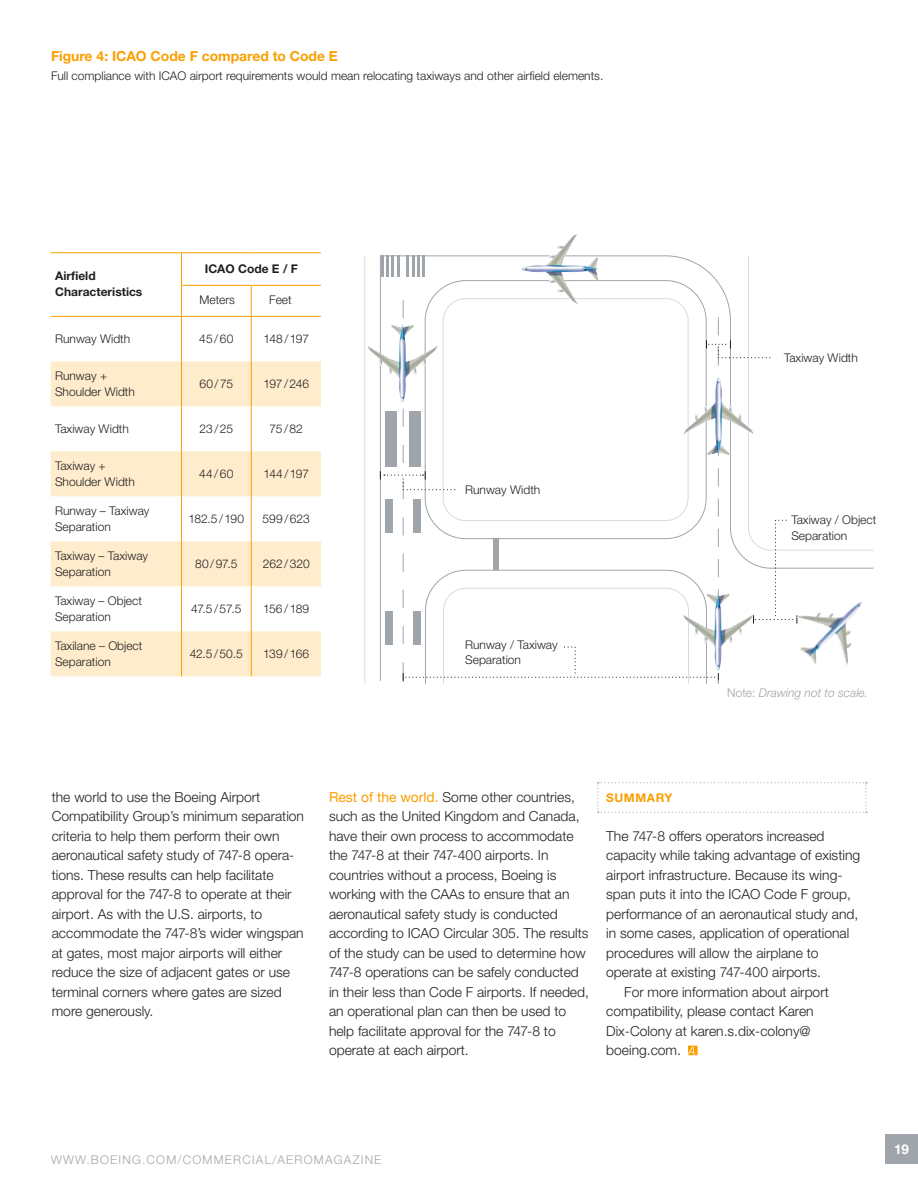
<style>
.page{position:relative;width:918px;height:1188px;background:#fff}
.page>*{position:absolute;margin:0;border:0;box-sizing:border-box;transform-origin:0 0}
.t1{font:300 13.8px/19.5px "Helvetica Neue LT Std";color:#231f20}
.t2{font:700 13.8px "Helvetica Neue LT Std";color:#fb9f00}
.t3{font:700 13.5px "Helvetica Neue LT Std";color:#fff}
.t4{font:300 12px/16.5px "Helvetica Neue LT Std";color:#231f20}
.t5{font:300 12px "Helvetica Neue LT Std";letter-spacing:.1em;color:#9fa5aa}
.t6{font:700 12px/16.5px "Helvetica Neue LT Std";color:#231f20}
.t7{font:italic 300 12px "Helvetica Neue LT Std";color:#9fa5aa}
.t8{font:700 12px "Helvetica Neue LT Std";letter-spacing:.05em;color:#fb9f00}
.s1{font-style:normal}
.s2{font-weight:400;color:#fb9f00}
</style>
<div class="page">
<div style="left:885px;top:1134px;width:33px;height:30px;background:#9fa5aa"></div>
<svg style="left:597px;top:782px;width:270px;height:31px"></svg>
<svg style="left:688px;top:1046px;width:10px;height:9px"></svg>
<svg style="left:51px;top:361px;width:270px;height:315px;fill:#feeccc"></svg>
<hr style="left:51px;top:252px;width:131px;height:1px;background:#fb9f00">
<hr style="left:182px;top:252px;width:69px;height:1px;background:#fb9f00">
<hr style="left:251px;top:252px;width:70px;height:1px;background:#fb9f00">
<hr style="left:181px;top:285px;width:70px;height:1px;background:#fb9f00">
<hr style="left:251px;top:285px;width:70px;height:1px;background:#fb9f00">
<hr style="left:51px;top:316px;width:131px;height:1px;background:#fb9f00">
<hr style="left:182px;top:316px;width:69px;height:1px;background:#fb9f00">
<hr style="left:251px;top:316px;width:70px;height:1px;background:#fb9f00">
<hr style="left:251px;top:286px;width:1px;height:30px;background:#fb9f00">
<hr style="left:251px;top:317px;width:1px;height:44px;background:#fb9f00">
<hr style="left:251px;top:361px;width:1px;height:45px;background:#fb9f00">
<hr style="left:251px;top:406px;width:1px;height:45px;background:#fb9f00">
<hr style="left:251px;top:451px;width:1px;height:45px;background:#fb9f00">
<hr style="left:251px;top:496px;width:1px;height:45px;background:#fb9f00">
<hr style="left:251px;top:541px;width:1px;height:45px;background:#fb9f00">
<hr style="left:251px;top:586px;width:1px;height:45px;background:#fb9f00">
<hr style="left:251px;top:631px;width:1px;height:45px;background:#fb9f00">
<hr style="left:181px;top:253px;width:1px;height:32px;background:#fb9f00">
<hr style="left:181px;top:286px;width:1px;height:30px;background:#fb9f00">
<hr style="left:181px;top:317px;width:1px;height:44px;background:#fb9f00">
<hr style="left:181px;top:361px;width:1px;height:45px;background:#fb9f00">
<hr style="left:181px;top:406px;width:1px;height:45px;background:#fb9f00">
<hr style="left:181px;top:451px;width:1px;height:45px;background:#fb9f00">
<hr style="left:181px;top:496px;width:1px;height:45px;background:#fb9f00">
<hr style="left:181px;top:541px;width:1px;height:45px;background:#fb9f00">
<hr style="left:181px;top:586px;width:1px;height:45px;background:#fb9f00">
<hr style="left:181px;top:631px;width:1px;height:45px;background:#fb9f00">
<hr style="left:364px;top:256px;width:1px;height:428px;background:#d9dbdd">
<svg style="left:380px;top:255px;width:494px;height:429px"></svg>
<img style="left:804px;top:602px;width:57px;height:15px">
<img style="left:548px;top:235px;width:27px;height:29px">
<img style="left:694px;top:593px;width:24px;height:38px">
<img style="left:688px;top:378px;width:30px;height:49px">
<img style="left:378px;top:324px;width:24px;height:38px">
<p class="t2" style="left:51px;top:47px;width:287px">Figure 4: ICAO Code F compared to Code E</p>
<p class="t4" style="left:51px;top:67px;width:116px">Full compliance with ICAO</p>
<p class="t4" style="left:190px;top:67px;width:415px">airport requirements would mean relocating taxiways and other airfield elements.</p>
<p class="t6" style="left:55px;top:267px;width:89px">Airfield<br>Characteristics</p>
<p class="t6" style="left:205px;top:261px;width:95px">ICAO Code E / F</p>
<p class="t4" style="left:199px;top:292px;width:37px">Meters</p>
<p class="t4" style="left:269px;top:292px;width:24px">Feet</p>
<p class="t4" style="left:55px;top:331px;width:77px">Runway Width</p>
<p class="t4" style="left:199px;top:331px;width:36px">45/60</p>
<p class="t4" style="left:264px;top:331px;width:47px">148/197</p>
<p class="t4" style="left:55px;top:367px;width:81px">Runway +<br>Shoulder Width</p>
<p class="t4" style="left:200px;top:375px;width:35px">60/75</p>
<p class="t4" style="left:263px;top:375px;width:47px">197/246</p>
<p class="t4" style="left:55px;top:420px;width:75px">Taxiway Width</p>
<p class="t4" style="left:200px;top:420px;width:35px">23/25</p>
<p class="t4" style="left:270px;top:420px;width:35px">75/82</p>
<p class="t4" style="left:55px;top:457px;width:81px">Taxiway +<br>Shoulder Width</p>
<p class="t4" style="left:199px;top:465px;width:36px">44/60</p>
<p class="t4" style="left:263px;top:465px;width:47px">144/197</p>
<p class="t4" style="left:55px;top:502px;width:96px">Runway – Taxiway<br>Separation</p>
<p class="t4" style="left:188px;top:510px;width:57px">182.5/190</p>
<p class="t4" style="left:263px;top:510px;width:49px">599/623</p>
<p class="t4" style="left:55px;top:547px;width:95px">Taxiway – Taxiway<br>Separation</p>
<p class="t4" style="left:195px;top:555px;width:44px">80/97.5</p>
<p class="t4" style="left:263px;top:555px;width:48px">262/320</p>
<p class="t4" style="left:55px;top:592px;width:88px">Taxiway – Object<br>Separation</p>
<p class="t4" style="left:191px;top:600px;width:52px">47.5/57.5</p>
<p class="t4" style="left:263px;top:600px;width:47px">156/189</p>
<p class="t4" style="left:55px;top:637px;width:89px">Taxilane – Object<br>Separation</p>
<p class="t4" style="left:190px;top:645px;width:55px">42.5/50.5</p>
<p class="t4" style="left:263px;top:645px;width:48px">139/166</p>
<p class="t4" style="left:465px;top:481px;width:77px">Runway Width</p>
<p class="t4" style="left:465px;top:637px;width:94px;line-height:15px">Runway / Taxiway<br>Separation</p>
<p class="t4" style="left:784px;top:349px;width:75px">Taxiway Width</p>
<p class="t4" style="left:791px;top:511px;width:86px">Taxiway / Object</p>
<p class="t4" style="left:791px;top:527px;width:57px">Separation</p>
<p class="t7" style="left:727px;top:686px;width:142px"><span class="s1">Note:</span> Drawing not to scale.</p>
<p class="t1" style="left:52px;top:787px;width:254px">the world to use the Boeing Airport Compatibility Group’s minimum separation criteria to help them perform their own aeronautical safety study of 747‑8 opera&shy;tions. These results can help facilitate approval for the 747‑8 to operate at their airport. As with the U.S. airports, to accommodate the 747‑8’s wider wingspan at gates, most major airports will either reduce the size of adjacent gates or use terminal corners where gates are sized more generously.</p>
<p class="t1" style="left:329px;top:787px;width:252px"><span class="s2">Rest of the world.</span> Some other countries, such as the United Kingdom and Canada, have their own process to accommodate the 747‑8 at their 747‑400 airports. In countries without a process, Boeing is working with the CAA</p>
<p class="t1" style="left:329px;top:884px;width:242px;text-indent:129px">s to ensure that an aeronautical safety study is conducted according to ICAO</p>
<p class="t1" style="left:329px;top:923px;width:262px;text-indent:114px">Circular 305. The results of the study can be used to determine how 747‑8 operations can be safely conducted in their less than Code F airports. If needed, an operational plan can then be used to help facilitate approval for the 747‑8 to operate at each airport.</p>
<p class="t8" style="left:606px;top:790px;width:66px">Summary</p>
<p class="t1" style="left:606px;top:826px;width:255px">The 747‑8 offers operators increased capacity while taking advantage of existing airport infrastructure. Because its wing&shy;span puts it into the ICAO</p>
<p class="t1" style="left:764px;top:884px;width:88px">Code F group,</p>
<p class="t1" style="left:606px;top:904px;width:254px">performance of an aeronautical study and,</p>
<p class="t1" style="left:606px;top:923px;width:245px">in some cases, application of operational</p>
<p class="t1" style="left:606px;top:943px;width:214px">procedures will allow the airplane to</p>
<p class="t1" style="left:606px;top:962px;width:216px">operate at existing 747‑400 airports.</p>
<p class="t1" style="left:624px;top:982px;width:206px">For more information about airport</p>
<p class="t1" style="left:606px;top:1001px;width:209px">compatibility, please contact Karen</p>
<p class="t1" style="left:606px;top:1021px;width:206px">Dix-Colony at karen.s.dix-colony@</p>
<p class="t1" style="left:606px;top:1040px;width:76px">boeing.com.</p>
<p class="t5" style="left:51px;top:1152px;width:332px">WWW.boeing.com/commercial/aeromagazine</p>
<p class="t3" style="left:894px;top:1141px;width:17px">19</p>
</div>
